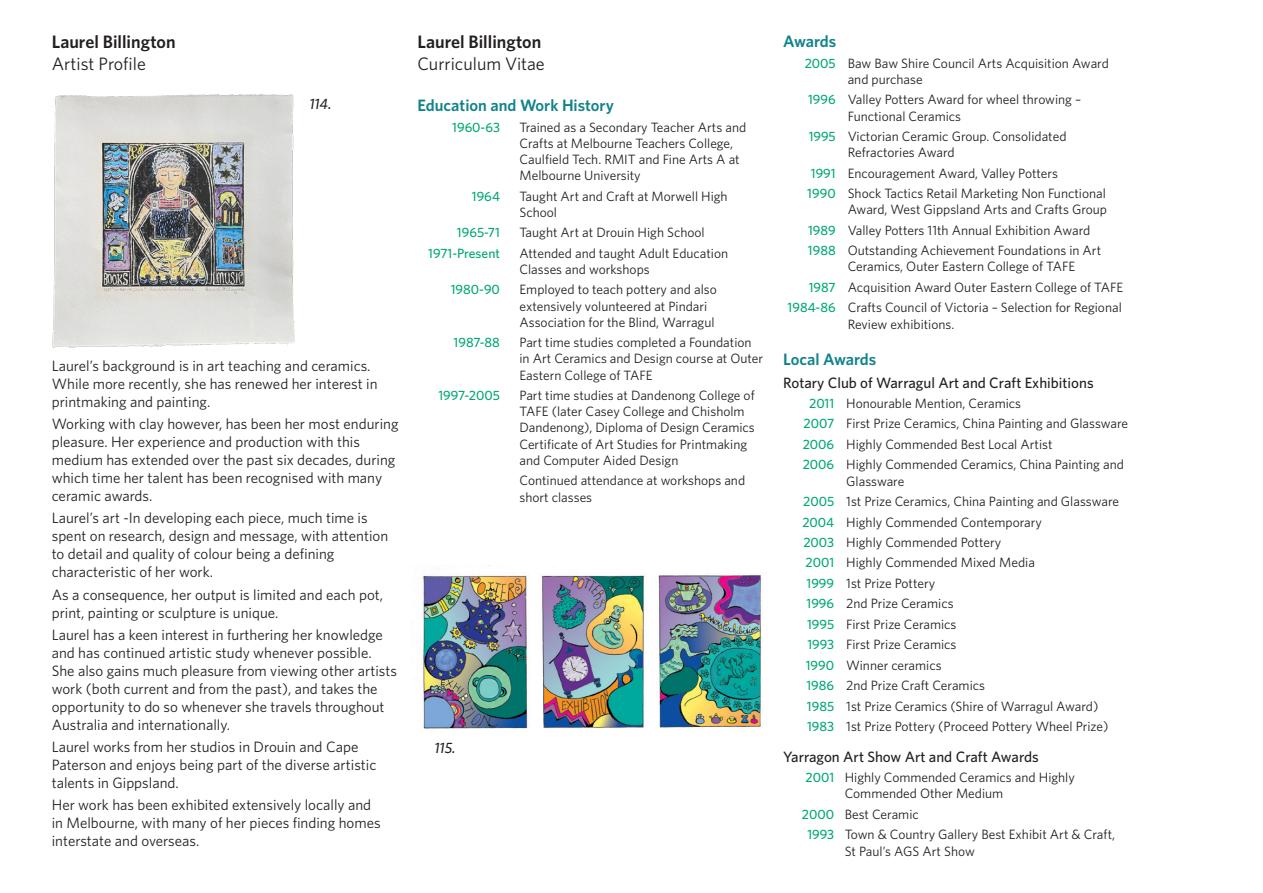
<style>
.page{position:relative;width:1263px;height:893px;background:#fff}
.page>*{position:absolute;margin:0;border:0;box-sizing:border-box;transform-origin:0 0}
.Heading_3{font:600 18px/21.6px "Whitney";color:#231f20}
.Heading_2{font:600 18px/21.6px "Whitney";color:#231f20}
.Heading_CV_Green{font:600 16.5px "Whitney";color:#12838c}
.Paragraph{font:15px/18px "Whitney";color:#231f20}
.Heading_4{font:500 15px "Whitney";color:#231f20}
.Captions{font:italic 500 15px "Whitney";color:#231f20}
.Paragraph_with_Dates{font:13.5px/16.2px "Whitney";color:#231f20}
.Paragraph_with_Dates-2{font:500 13.5px "Whitney";color:#00a776}
.s1{font-weight:400}
.s2{font-weight:500;color:#00a776}
</style>
<div class="page">
<img style="left:52px;top:94px;width:243px;height:254px">
<img style="left:422px;top:566px;width:341px;height:163px">
<p class="Heading_2" style="left:52px;top:31px;width:125px">Laurel Billington<br><span class="s1">Artist Profile</span></p>
<p class="Captions" style="left:309px;top:94px;width:24px">114.</p>
<p class="Paragraph" style="left:52px;top:356px;width:327px">Laurel’s background is in art teaching and ceramics.<br>While more recently, she has renewed her interest in printmaking and painting.</p>
<p class="Paragraph" style="left:52px;top:414px;width:348px">Working with clay however, has been her most enduring pleasure. Her experience and production with this medium has extended over the past six decades, during which time her talent has been recognised with many ceramic awards.</p>
<p class="Paragraph" style="left:52px;top:509px;width:338px">Laurel’s art -In developing each piece, much time is spent on research, design and message, with attention to detail and quality of colour being a defining characteristic of her work.</p>
<p class="Paragraph" style="left:52px;top:585px;width:333px">As a consequence, her output is limited and each pot, print, painting or sculpture is unique.</p>
<p class="Paragraph" style="left:52px;top:625px;width:347px">Laurel has a keen interest in furthering her knowledge and has continued artistic study whenever possible.<br>She also gains much pleasure from viewing other artists work (both current and from the past), and takes the opportunity to do so whenever she travels throughout Australia and internationally.</p>
<p class="Paragraph" style="left:52px;top:737px;width:326px">Laurel works from her studios in Drouin and Cape<br>Paterson and enjoys being part of the diverse artistic talents in Gippsland.</p>
<p class="Paragraph" style="left:52px;top:796px;width:330px">Her work has been exhibited extensively locally and in Melbourne, with many of her pieces finding homes interstate and overseas.</p>
<p class="Heading_3" style="left:417px;top:31px;width:129px">Laurel Billington<br><span class="s1">Curriculum Vitae</span></p>
<p class="Heading_CV_Green" style="left:417px;top:94px;width:198px">Education and Work History</p>
<p class="Paragraph_with_Dates-2" style="left:452px;top:118px;width:49px">1960-63</p>
<p class="Paragraph_with_Dates" style="left:519px;top:118px;width:228px">Trained as a Secondary Teacher Arts and Crafts at Melbourne Teachers College, Caulfield Tech. RMIT and Fine Arts A at Melbourne University</p>
<p class="Paragraph_with_Dates-2" style="left:472px;top:187px;width:30px">1964</p>
<p class="Paragraph_with_Dates" style="left:519px;top:187px;width:210px">Taught Art and Craft at Morwell High<br>School</p>
<p class="Paragraph_with_Dates-2" style="left:457px;top:224px;width:45px">1965-71</p>
<p class="Paragraph_with_Dates" style="left:519px;top:224px;width:187px">Taught Art at Drouin High School</p>
<p class="Paragraph_with_Dates-2" style="left:428px;top:244px;width:73px">1971-Present</p>
<p class="Paragraph_with_Dates" style="left:519px;top:245px;width:210px">Attended and taught Adult Education<br>Classes and workshops</p>
<p class="Paragraph_with_Dates-2" style="left:451px;top:281px;width:51px">1980-90</p>
<p class="Paragraph_with_Dates" style="left:519px;top:281px;width:199px">Employed to teach pottery and also extensively volunteered at Pindari<br>Association for the Blind, Warragul</p>
<p class="Paragraph_with_Dates-2" style="left:454px;top:334px;width:48px">1987-88</p>
<p class="Paragraph_with_Dates" style="left:519px;top:334px;width:245px">Part time studies completed a Foundation in Art Ceramics and Design course at Outer<br>Eastern College of TAFE</p>
<p class="Paragraph_with_Dates-2" style="left:438px;top:386px;width:63px">1997-2005</p>
<p class="Paragraph_with_Dates" style="left:519px;top:387px;width:237px">Part time studies at Dandenong College of TAFE (later Casey College and Chisholm Dandenong), Diploma of Design Ceramics Certificate of Art Studies for Printmaking and Computer Aided Design</p>
<p class="Paragraph_with_Dates" style="left:519px;top:472px;width:227px">Continued attendance at workshops and short classes</p>
<p class="Captions" style="left:434px;top:737px;width:23px">115.</p>
<p class="Heading_CV_Green" style="left:783px;top:31px;width:55px">Awards</p>
<p class="Paragraph_with_Dates" style="left:848px;top:55px;width:263px;text-indent:-43px"><span class="s2">2005</span> Baw Baw Shire Council Arts Acquisition Award and purchase</p>
<p class="Paragraph_with_Dates" style="left:848px;top:91px;width:235px;text-indent:-40px"><span class="s2">1996</span> Valley Potters Award for wheel throwing –<br>Functional Ceramics</p>
<p class="Paragraph_with_Dates" style="left:848px;top:128px;width:220px;text-indent:-39px"><span class="s2">1995</span> Victorian Ceramic Group. Consolidated<br>Refractories Award</p>
<p class="Paragraph_with_Dates" style="left:811px;top:165px;width:249px"><span class="s2">1991</span> Encouragement Award, Valley Potters</p>
<p class="Paragraph_with_Dates" style="left:807px;top:185px;width:301px;text-align:right"><span class="s2">1990</span> Shock Tactics Retail Marketing Non Functional<br>Award, West Gippsland Arts and Crafts Group</p>
<p class="Paragraph_with_Dates" style="left:808px;top:222px;width:284px"><span class="s2">1989</span> Valley Potters 11th Annual Exhibition Award</p>
<p class="Paragraph_with_Dates" style="left:848px;top:242px;width:255px;text-indent:-40px"><span class="s2">1988</span> Outstanding Achievement Foundations in Art<br>Ceramics, Outer Eastern College of TAFE</p>
<p class="Paragraph_with_Dates" style="left:809px;top:279px;width:316px"><span class="s2">1987</span> Acquisition Award Outer Eastern College of TAFE</p>
<p class="Paragraph_with_Dates" style="left:848px;top:299px;width:276px;text-indent:-60px"><span class="s2">1984-86</span> Crafts Council of Victoria – Selection for Regional<br>Review exhibitions.</p>
<p class="Heading_CV_Green" style="left:783px;top:349px;width:95px">Local Awards</p>
<p class="Heading_4" style="left:783px;top:372px;width:312px">Rotary Club of Warragul Art and Craft Exhibitions</p>
<p class="Paragraph_with_Dates" style="left:809px;top:395px;width:214px"><span class="s2">2011</span> Honourable Mention, Ceramics</p>
<p class="Paragraph_with_Dates" style="left:803px;top:415px;width:326px"><span class="s2">2007</span> First Prize Ceramics, China Painting and Glassware</p>
<p class="Paragraph_with_Dates" style="left:803px;top:436px;width:251px"><span class="s2">2006</span> Highly Commended Best Local Artist</p>
<p class="Paragraph_with_Dates" style="left:846px;top:456px;width:279px;text-indent:-44px"><span class="s2">2006</span> Highly Commended Ceramics, China Painting and<br>Glassware</p>
<p class="Paragraph_with_Dates" style="left:803px;top:493px;width:317px"><span class="s2">2005</span> 1st Prize Ceramics, China Painting and Glassware</p>
<p class="Paragraph_with_Dates" style="left:802px;top:513px;width:241px"><span class="s2">2004</span> Highly Commended Contemporary</p>
<p class="Paragraph_with_Dates" style="left:803px;top:534px;width:199px"><span class="s2">2003</span> Highly Commended Pottery</p>
<p class="Paragraph_with_Dates" style="left:805px;top:554px;width:231px"><span class="s2">2001</span> Highly Commended Mixed Media</p>
<p class="Paragraph_with_Dates" style="left:806px;top:575px;width:130px"><span class="s2">1999</span> 1st Prize Pottery</p>
<p class="Paragraph_with_Dates" style="left:806px;top:595px;width:149px"><span class="s2">1996</span> 2nd Prize Ceramics</p>
<p class="Paragraph_with_Dates" style="left:807px;top:616px;width:151px"><span class="s2">1995</span> First Prize Ceramics</p>
<p class="Paragraph_with_Dates" style="left:807px;top:636px;width:151px"><span class="s2">1993</span> First Prize Ceramics</p>
<p class="Paragraph_with_Dates" style="left:806px;top:656px;width:137px"><span class="s2">1990</span> Winner ceramics</p>
<p class="Paragraph_with_Dates" style="left:806px;top:677px;width:180px"><span class="s2">1986</span> 2nd Prize Craft Ceramics</p>
<p class="Paragraph_with_Dates" style="left:807px;top:697px;width:293px"><span class="s2">1985</span> 1st Prize Ceramics (Shire of Warragul Award)</p>
<p class="Paragraph_with_Dates" style="left:807px;top:718px;width:303px"><span class="s2">1983</span> 1st Prize Pottery (Proceed Pottery Wheel Prize)</p>
<p class="Heading_4" style="left:783px;top:747px;width:257px">Yarragon Art Show Art and Craft Awards</p>
<p class="Paragraph_with_Dates" style="left:845px;top:769px;width:232px;text-indent:-39px"><span class="s2">2001</span> Highly Commended Ceramics and Highly<br>Commended Other Medium</p>
<p class="Paragraph_with_Dates" style="left:802px;top:806px;width:118px"><span class="s2">2000</span> Best Ceramic</p>
<p class="Paragraph_with_Dates" style="left:845px;top:826px;width:272px;text-indent:-37px"><span class="s2">1993</span> Town &amp; Country Gallery Best Exhibit Art &amp; Craft,<br>St Paul’s AGS Art Show</p>
</div>
